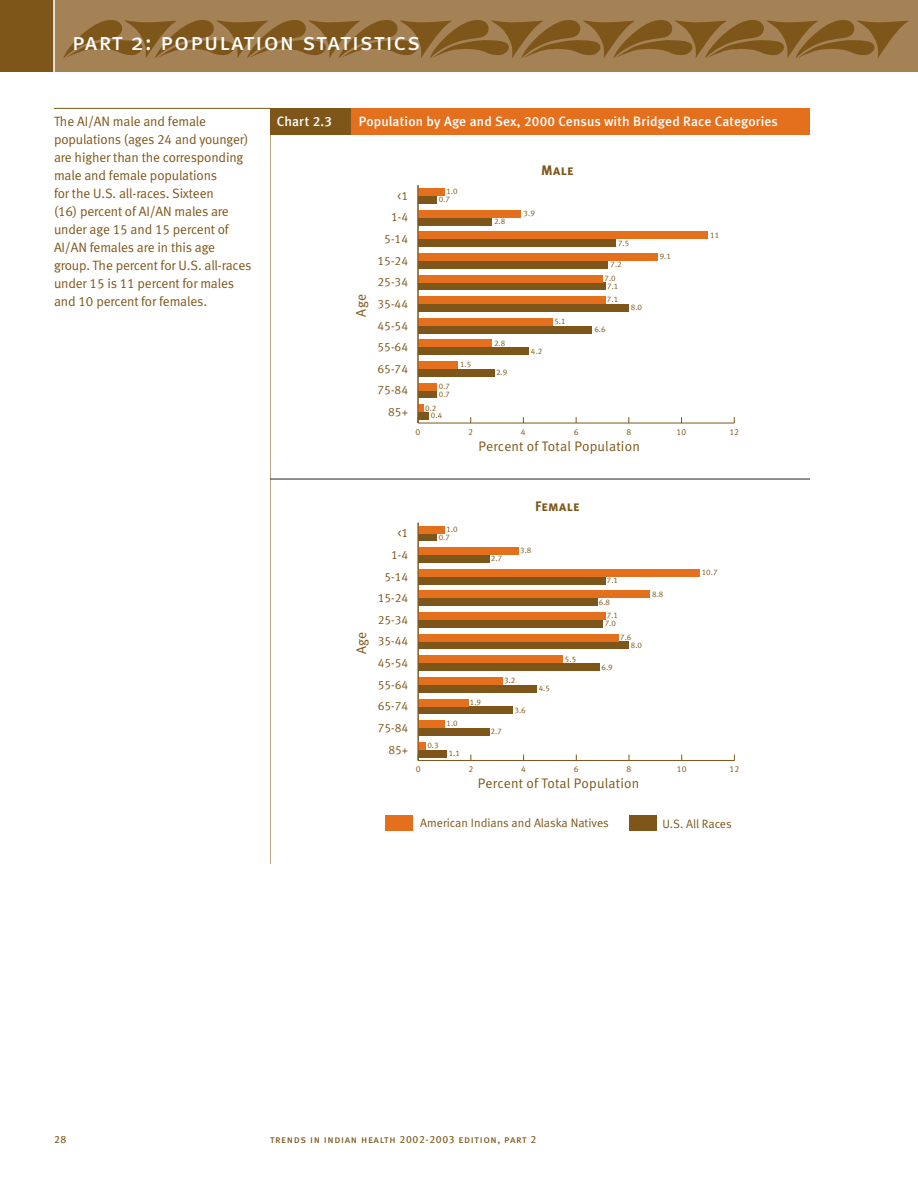
<style>
.page{position:relative;width:918px;height:1188px;background:#fff}
.page>*{position:absolute;margin:0;border:0;box-sizing:border-box;transform-origin:0 0}
.t1{font:24px "Meta Book Caps";letter-spacing:.04em;color:#fff}
.t2{font:13.8px "Meta Normal LF";letter-spacing:.015em;color:#7f5619}
.t3{font:13.8px "Meta Bold LF Caps";letter-spacing:.03em;color:#7f5619}
.t4{font:13.5px/18px "Meta Normal LF";letter-spacing:-.01em;color:#7f5619}
.t5{font:13.5px "Meta Medium LF";letter-spacing:.015em;color:#fff}
.t6{font:12.15px "Meta Normal LF";color:#7f5619}
.t7{font:10.5px "Meta Book LF Caps";letter-spacing:.06em;color:#7f5619}
.t8{font:8.7px "Meta Normal LF";color:#7f5619}
.t9{font:8.1px/8.2px "Meta Normal LF";color:#7f5619}
</style>
<div class="page">
<div style="left:54px;top:0;width:864px;height:72px;background:#a58256"></div>
<svg style="left:63px;top:20px;width:846px;height:38px"></svg>
<div style="left:0;top:0;width:54px;height:72px;background:#7f5619"></div>
<hr style="left:53px;top:0;width:2px;height:72px;background:#fff">
<hr style="left:418px;top:423px;width:316px;height:1px;background:#7f5619">
<div style="left:630px;top:816px;width:27px;height:15px;background:#7f5619"></div>
<div style="left:418px;top:196px;width:18px;height:8px;background:#7f5619"></div>
<div style="left:418px;top:218px;width:74px;height:7px;background:#7f5619"></div>
<div style="left:418px;top:239px;width:198px;height:8px;background:#7f5619"></div>
<div style="left:418px;top:261px;width:190px;height:8px;background:#7f5619"></div>
<div style="left:418px;top:282px;width:187px;height:8px;background:#7f5619"></div>
<div style="left:418px;top:304px;width:211px;height:8px;background:#7f5619"></div>
<div style="left:418px;top:326px;width:174px;height:8px;background:#7f5619"></div>
<div style="left:418px;top:347px;width:111px;height:8px;background:#7f5619"></div>
<div style="left:418px;top:369px;width:76px;height:8px;background:#7f5619"></div>
<div style="left:418px;top:391px;width:18px;height:7px;background:#7f5619"></div>
<div style="left:418px;top:412px;width:11px;height:8px;background:#7f5619"></div>
<div style="left:385px;top:815px;width:28px;height:16px;background:#e4701e"></div>
<div style="left:418px;top:188px;width:26px;height:8px;background:#e4701e"></div>
<div style="left:418px;top:210px;width:103px;height:8px;background:#e4701e"></div>
<div style="left:418px;top:231px;width:290px;height:8px;background:#e4701e"></div>
<div style="left:418px;top:253px;width:240px;height:8px;background:#e4701e"></div>
<div style="left:418px;top:275px;width:184px;height:7px;background:#e4701e"></div>
<div style="left:418px;top:296px;width:187px;height:8px;background:#e4701e"></div>
<div style="left:418px;top:318px;width:134px;height:8px;background:#e4701e"></div>
<div style="left:418px;top:340px;width:74px;height:7px;background:#e4701e"></div>
<div style="left:418px;top:361px;width:40px;height:8px;background:#e4701e"></div>
<div style="left:418px;top:383px;width:18px;height:8px;background:#e4701e"></div>
<div style="left:418px;top:404px;width:5px;height:8px;background:#e4701e"></div>
<hr style="left:418px;top:760px;width:316px;height:1px;background:#7f5619">
<div style="left:418px;top:533px;width:19px;height:8px;background:#7f5619"></div>
<div style="left:418px;top:555px;width:71px;height:8px;background:#7f5619"></div>
<div style="left:418px;top:577px;width:187px;height:7px;background:#7f5619"></div>
<div style="left:418px;top:598px;width:179px;height:8px;background:#7f5619"></div>
<div style="left:418px;top:620px;width:185px;height:8px;background:#7f5619"></div>
<div style="left:418px;top:642px;width:211px;height:7px;background:#7f5619"></div>
<div style="left:418px;top:663px;width:182px;height:8px;background:#7f5619"></div>
<div style="left:418px;top:685px;width:119px;height:8px;background:#7f5619"></div>
<div style="left:418px;top:706px;width:95px;height:8px;background:#7f5619"></div>
<div style="left:418px;top:728px;width:71px;height:8px;background:#7f5619"></div>
<div style="left:418px;top:750px;width:29px;height:7px;background:#7f5619"></div>
<div style="left:418px;top:526px;width:27px;height:7px;background:#e4701e"></div>
<div style="left:418px;top:547px;width:100px;height:8px;background:#e4701e"></div>
<div style="left:418px;top:569px;width:282px;height:8px;background:#e4701e"></div>
<div style="left:418px;top:591px;width:232px;height:7px;background:#e4701e"></div>
<div style="left:418px;top:612px;width:187px;height:8px;background:#e4701e"></div>
<div style="left:418px;top:634px;width:200px;height:8px;background:#e4701e"></div>
<div style="left:418px;top:655px;width:145px;height:8px;background:#e4701e"></div>
<div style="left:418px;top:677px;width:85px;height:8px;background:#e4701e"></div>
<div style="left:418px;top:699px;width:50px;height:7px;background:#e4701e"></div>
<div style="left:418px;top:720px;width:27px;height:8px;background:#e4701e"></div>
<div style="left:418px;top:742px;width:8px;height:8px;background:#e4701e"></div>
<div style="left:339px;top:108px;width:471px;height:27px;background:#e4701e"></div>
<div style="left:270px;top:108px;width:81px;height:27px;background:#7f5619"></div>
<hr style="left:270px;top:108px;width:1px;height:756px;background:#7f5619">
<hr style="left:418px;top:185px;width:1px;height:238px;background:#7f5619">
<hr style="left:418px;top:523px;width:1px;height:237px;background:#7f5619">
<hr style="left:270px;top:479px;width:540px;height:1px;background:#231f20">
<hr style="left:54px;top:108px;width:217px;height:1px;background:#7f5619">
<p class="t1" style="left:72px;top:27px;width:350px">part 2: population statistics</p>
<p class="t4" style="left:54px;top:112px;width:199px">The AI/AN male and female populations (ages 24 and younger) are higher than the corresponding male and female populations<br>for the U.S. all-races. Sixteen<br>(16) percent of AI/AN males are under age 15 and 15 percent of<br>AI/AN females are in this age group. The percent for U.S. all-races under 15 is 11 percent for males and 10 percent for females.</p>
<p class="t5" style="left:277px;top:114px;width:57px">Chart 2.3</p>
<p class="t5" style="left:359px;top:114px;width:421px">Population by Age and Sex, 2000 Census with Bridged Race Categories</p>
<p class="t3" style="left:541px;top:162px;width:34px">Male</p>
<p class="t6" style="left:398px;top:189px;width:12px">&lt;1</p>
<p class="t9" style="left:439px;top:187px;width:20px;text-indent:8px">1.0<br>0.7</p>
<p class="t6" style="left:391px;top:210px;width:19px">1-4</p>
<p class="t9" style="left:524px;top:209px;width:13px">3.9</p>
<p class="t9" style="left:494px;top:217px;width:13px">2.8</p>
<p class="t6" style="left:384px;top:232px;width:25px">5-14</p>
<p class="t9" style="left:710px;top:231px;width:11px">11</p>
<p class="t9" style="left:618px;top:239px;width:13px">7.5</p>
<p class="t6" style="left:378px;top:253px;width:32px">15-24</p>
<p class="t9" style="left:660px;top:252px;width:13px">9.1</p>
<p class="t9" style="left:611px;top:260px;width:13px">7.2</p>
<p class="t6" style="left:378px;top:275px;width:32px">25-34</p>
<p class="t9" style="left:605px;top:274px;width:15px;line-height:7.8px;text-align:center">7.0<br>7.1</p>
<p class="t2" style="left:353px;top:317px;width:24px;rotate:-90deg">Age</p>
<p class="t6" style="left:378px;top:297px;width:32px">35-44</p>
<p class="t9" style="left:607px;top:295px;width:13px">7.1</p>
<p class="t9" style="left:631px;top:303px;width:13px">8.0</p>
<p class="t6" style="left:378px;top:318px;width:32px">45-54</p>
<p class="t9" style="left:554px;top:317px;width:13px">5.1</p>
<p class="t6" style="left:378px;top:340px;width:32px">55-64</p>
<p class="t9" style="left:494px;top:339px;width:13px">2.8</p>
<p class="t6" style="left:378px;top:362px;width:32px">65-74</p>
<p class="t9" style="left:460px;top:360px;width:13px">1.5</p>
<p class="t9" style="left:496px;top:368px;width:13px">2.9</p>
<p class="t9" style="left:531px;top:347px;width:13px">4.2</p>
<p class="t9" style="left:594px;top:325px;width:13px">6.6</p>
<p class="t6" style="left:378px;top:383px;width:32px">75-84</p>
<p class="t9" style="left:439px;top:382px;width:13px">0.7<br>0.7</p>
<p class="t6" style="left:388px;top:405px;width:21px">85+</p>
<p class="t9" style="left:431px;top:404px;width:13px;line-height:7.5px;text-indent:-6px">0.2<br>0.4</p>
<p class="t8" style="left:416px;top:426px;width:6px">0</p>
<p class="t8" style="left:468px;top:426px;width:6px">2</p>
<p class="t8" style="left:521px;top:426px;width:6px">4</p>
<p class="t8" style="left:574px;top:426px;width:6px">6</p>
<p class="t8" style="left:626px;top:426px;width:6px">8</p>
<p class="t8" style="left:677px;top:426px;width:11px">10</p>
<p class="t8" style="left:729px;top:426px;width:11px">12</p>
<p class="t2" style="left:478px;top:438px;width:163px">Percent of Total Population</p>
<p class="t6" style="left:398px;top:526px;width:12px">&lt;1</p>
<p class="t9" style="left:439px;top:525px;width:21px;text-indent:8px">1.0<br>0.7</p>
<p class="t6" style="left:391px;top:548px;width:19px">1-4</p>
<p class="t6" style="left:384px;top:569px;width:25px">5-14</p>
<p class="t9" style="left:491px;top:554px;width:13px">2.7</p>
<p class="t3" style="left:535px;top:498px;width:46px">Female</p>
<p class="t9" style="left:520px;top:546px;width:13px">3.8</p>
<p class="t9" style="left:607px;top:576px;width:13px">7.1</p>
<p class="t6" style="left:378px;top:591px;width:32px">15-24</p>
<p class="t9" style="left:652px;top:590px;width:13px">8.8</p>
<p class="t9" style="left:599px;top:598px;width:13px">6.8</p>
<p class="t6" style="left:378px;top:613px;width:32px">25-34</p>
<p class="t9" style="left:605px;top:611px;width:15px">7.1<br>7.0</p>
<p class="t2" style="left:353px;top:654px;width:24px;rotate:-90deg">Age</p>
<p class="t6" style="left:378px;top:634px;width:32px">35-44</p>
<p class="t9" style="left:631px;top:633px;width:13px;line-height:7.8px;text-indent:-11px">7.6<br>8.0</p>
<p class="t6" style="left:378px;top:656px;width:32px">45-54</p>
<p class="t9" style="left:565px;top:655px;width:13px">5.5</p>
<p class="t9" style="left:601px;top:662px;width:13px">6.9</p>
<p class="t6" style="left:378px;top:677px;width:32px">55-64</p>
<p class="t9" style="left:504px;top:676px;width:13px">3.2</p>
<p class="t9" style="left:539px;top:684px;width:13px">4.5</p>
<p class="t6" style="left:378px;top:699px;width:32px">65-74</p>
<p class="t9" style="left:470px;top:698px;width:13px">1.9</p>
<p class="t9" style="left:515px;top:706px;width:13px">3.6</p>
<p class="t6" style="left:378px;top:721px;width:32px">75-84</p>
<p class="t9" style="left:447px;top:719px;width:13px">1.0</p>
<p class="t9" style="left:491px;top:727px;width:13px">2.7</p>
<p class="t6" style="left:388px;top:742px;width:21px">85+</p>
<p class="t9" style="left:427px;top:741px;width:13px">0.3</p>
<p class="t9" style="left:449px;top:749px;width:13px">1.1</p>
<p class="t9" style="left:702px;top:568px;width:17px">10.7</p>
<p class="t8" style="left:416px;top:764px;width:6px">0</p>
<p class="t8" style="left:468px;top:764px;width:6px">2</p>
<p class="t8" style="left:521px;top:764px;width:6px">4</p>
<p class="t8" style="left:574px;top:764px;width:6px">6</p>
<p class="t8" style="left:627px;top:764px;width:6px">8</p>
<p class="t8" style="left:677px;top:764px;width:11px">10</p>
<p class="t8" style="left:730px;top:764px;width:11px">12</p>
<p class="t2" style="left:478px;top:775px;width:163px">Percent of Total Population</p>
<p class="t6" style="left:420px;top:816px;width:190px">American Indians and Alaska Natives</p>
<p class="t6" style="left:662px;top:817px;width:71px">U.S. All Races</p>
<p class="t7" style="left:54px;top:1133px;width:14px">28</p>
<p class="t7" style="left:270px;top:1133px;width:268px">trends in indian health 2002-2003 edition, part 2</p>
</div>
